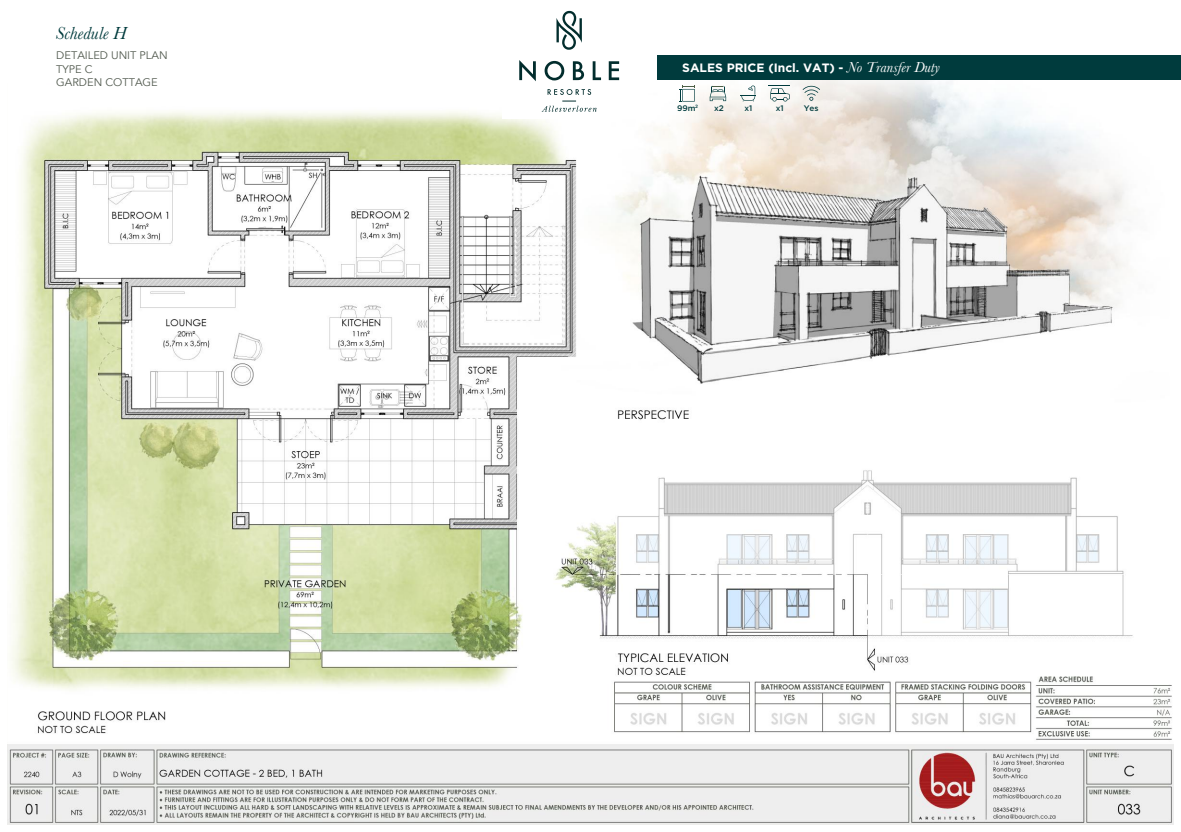
<style>
.page{position:relative;width:1181px;height:832px;background:#fff}
.page>*{position:absolute;margin:0;border:0;box-sizing:border-box;transform-origin:0 0}
.t1{font:italic 18.1px "Baskerville";color:#003b3d}
.t2{font:700 12.1px "Gotham";color:#fff}
.t3{font:11px/13.2px "Avenir";color:#525a4f}
.t4{font:500 8.1px "Gotham";color:#003b3d}
.s1{font-family:"Baskerville";font-weight:400;font-style:italic;font-size:15px}
</style>
<div class="page">
<img style="left:7px;top:79px;width:1167px;height:746px">
<svg style="left:679px;top:85px;width:16px;height:17px"></svg>
<svg style="left:709px;top:86px;width:17px;height:15px"></svg>
<svg style="left:740px;top:85px;width:15px;height:16px"></svg>
<svg style="left:768px;top:85px;width:21px;height:16px"></svg>
<svg style="left:802px;top:86px;width:17px;height:15px"></svg>
<div style="left:657px;top:55px;width:523px;height:24px;background:#003b3d"></div>
<div style="left:502px;top:7px;width:145px;height:112px;background:#fff"></div>
<div style="left:7px;top:6px;width:144px;height:77px;background:#fff"></div>
<svg style="left:541px;top:101px;width:55px;height:11px"></svg>
<svg style="left:556px;top:11px;width:25px;height:39px"></svg>
<svg style="left:519px;top:60px;width:100px;height:35px"></svg>
<h1 class="t1" style="left:56px;top:21px;width:72px">Schedule H</h1>
<p class="t3" style="left:56px;top:49px;width:113px">DETAILED UNIT PLAN<br>TYPE C<br>GARDEN COTTAGE</p>
<p class="t2" style="left:682px;top:60px;width:259px">SALES PRICE (Incl. VAT) - <span class="s1">No Transfer Duty</span></p>
<p class="t4" style="left:677px;top:103px;width:23px">99m<sup>2</sup></p>
<p class="t4" style="left:714px;top:103px;width:11px">x2</p>
<p class="t4" style="left:744px;top:103px;width:9px">x1</p>
<p class="t4" style="left:775px;top:103px;width:9px">x1</p>
<p class="t4" style="left:803px;top:103px;width:16px">Yes</p>
</div>
